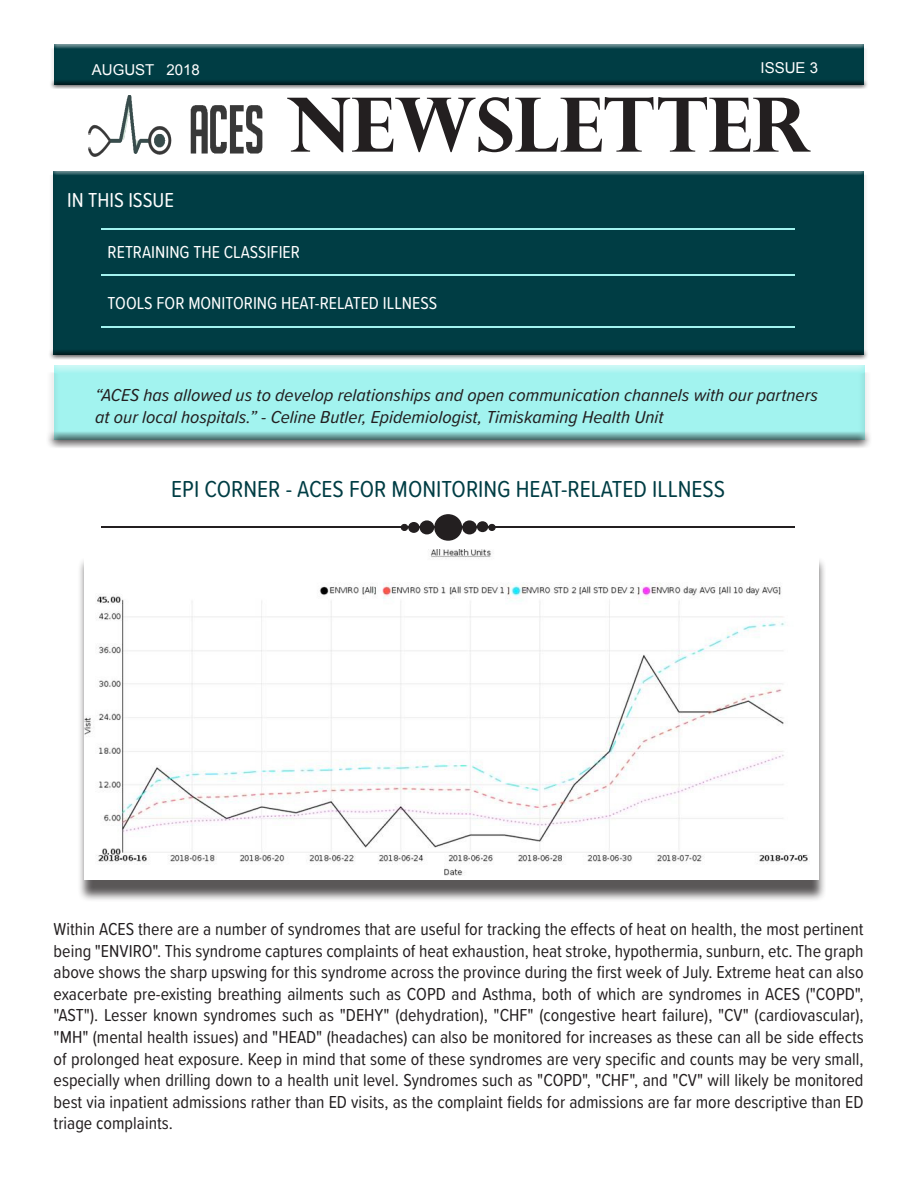
<style>
.page{position:relative;width:918px;height:1188px;background:#fff}
.page>*{position:absolute;margin:0;border:0;box-sizing:border-box;transform-origin:0 0}
.t1{font:700 75px "Perpetua Titling";color:#231f20}
.t2{font:24px "Proxima Soft Cond";color:#003d44}
.t3{font:21px "Proxima Soft Cond";color:#fff}
.t4{font:18px/21.6px "Proxima Soft Cond";color:#231f20;text-align:justify}
.t5{font:italic 18px/21.6px "Proxima Soft Cond";color:#231f20;scale:1.09 1}
.t6{font:18px "Proxima Soft Cond";color:#fff}
.s1{font-style:normal}
</style>
<div class="page">
<div style="left:49px;top:40px;width:820px;height:9px;background:#fff;opacity:.75"></div>
<div style="left:49px;top:48px;width:820px;height:41px;background:#231f20;opacity:.75"></div>
<div style="left:49px;top:166px;width:820px;height:10px;background:#fff;opacity:.75"></div>
<div style="left:49px;top:174px;width:820px;height:186px;background:#003d44"></div>
<img style="left:88px;top:95px;width:175px;height:61px">
<hr style="left:102px;top:274px;width:693px;height:1px;background:#a2f3ef">
<div style="left:77px;top:556px;width:749px;height:347px;background:#231f20;opacity:.75"></div>
<img style="left:85px;top:549px;width:733px;height:331px">
<hr style="left:102px;top:326px;width:693px;height:1px;background:#a2f3ef">
<hr style="left:102px;top:228px;width:693px;height:2px;background:#a2f3ef">
<hr style="left:102px;top:526px;width:693px;height:1px;background:#231f20">
<div style="left:435px;top:515px;width:26px;height:25px;background:#231f20;border-radius:50%"></div>
<div style="left:434px;top:514px;width:28px;height:27px;border:2px solid #231f20;border-radius:50%"></div>
<div style="left:463px;top:521px;width:13px;height:13px;background:#231f20;border-radius:50%"></div>
<div style="left:462px;top:520px;width:15px;height:14px;border:2px solid #231f20;border-radius:50%"></div>
<div style="left:420px;top:521px;width:14px;height:13px;background:#231f20;border-radius:50%"></div>
<div style="left:420px;top:520px;width:14px;height:14px;border:2px solid #231f20;border-radius:50%"></div>
<div style="left:478px;top:522px;width:10px;height:9px;background:#231f20;border-radius:50%"></div>
<div style="left:477px;top:521px;width:11px;height:11px;border:2px solid #231f20;border-radius:50%"></div>
<div style="left:409px;top:523px;width:10px;height:9px;background:#231f20;border-radius:50%"></div>
<div style="left:408px;top:522px;width:12px;height:11px;border:2px solid #231f20;border-radius:50%"></div>
<div style="left:401px;top:524px;width:7px;height:6px;background:#231f20;border-radius:50%"></div>
<div style="left:401px;top:524px;width:7px;height:7px;border:1px solid #231f20;border-radius:50%"></div>
<div style="left:488px;top:524px;width:8px;height:7px;border:1px solid #231f20;border-radius:50%"></div>
<div style="left:46px;top:357px;width:826px;height:17px;background:#fff;opacity:.75"></div>
<div style="left:46px;top:372px;width:826px;height:77px;background:#231f20;opacity:.75"></div>
<svg style="left:92px;top:64px;width:62px;height:11px"></svg>
<svg style="left:167px;top:64px;width:32px;height:11px"></svg>
<svg style="left:762px;top:62px;width:55px;height:11px"></svg>
<p class="t1" style="left:286px;top:78px;width:527px">NEWSLETTER</p>
<p class="t3" style="left:67px;top:184px;width:109px">IN THIS ISSUE</p>
<p class="t6" style="left:108px;top:239px;width:194px">RETRAINING THE CLASSIFIER</p>
<p class="t6" style="left:108px;top:290px;width:331px">TOOLS FOR MONITORING HEAT-RELATED ILLNESS</p>
<p class="t5" style="left:95px;top:384px;width:665px">“ACES has allowed us to develop relationships and open communication channels with our partners at our local hospitals.” <span class="s1">-</span> Celine Butler, Epidemiologist, Timiskaming Health Unit</p>
<p class="t2" style="left:171px;top:471px;width:555px">EPI CORNER - ACES FOR MONITORING HEAT-RELATED ILLNESS</p>
<p class="t4" style="left:54px;top:917px;width:812px">Within ACES there are a number of syndromes that are useful for tracking the effects of heat on health, the most pertinent being "ENVIRO". This syndrome captures complaints of heat exhaustion, heat stroke, hypothermia, sunburn, etc. The graph above shows the sharp upswing for this syndrome across the province during the first week of July. Extreme heat can also exacerbate pre-existing breathing ailments such as COPD and Asthma, both of which are syndromes in ACES ("COPD", "AST"). Lesser known syndromes such as "DEHY" (dehydration), "CHF" (congestive heart failure), "CV" (cardiovascular), "MH" (mental health issues) and "HEAD" (headaches) can also be monitored for increases as these can all be side effects of prolonged heat exposure. Keep in mind that some of these syndromes are very specific and counts may be very small, especially when drilling down to a health unit level. Syndromes such as "COPD", "CHF", and "CV" will likely be monitored best via inpatient admissions rather than ED visits, as the complaint fields for admissions are far more descriptive than ED triage complaints.</p>
</div>
